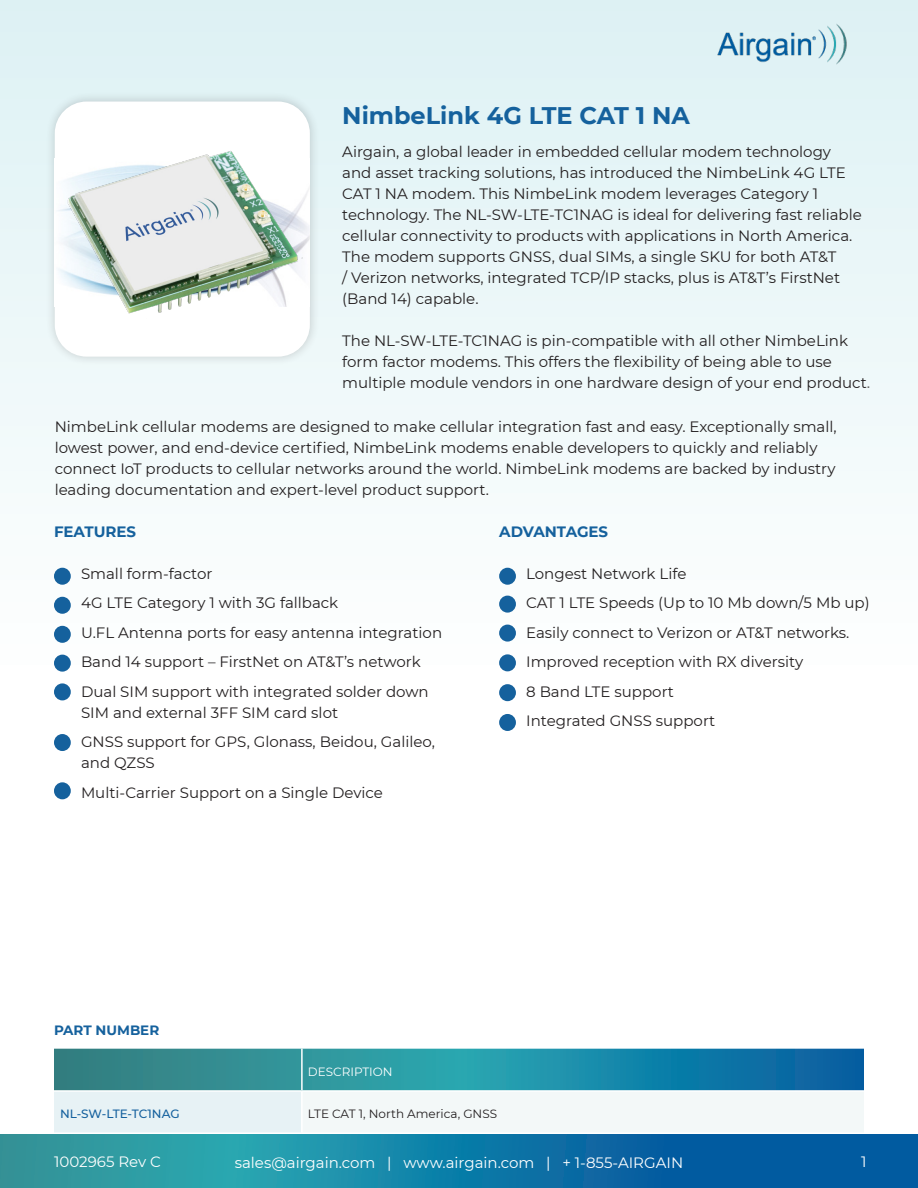
<style>
.page{position:relative;width:918px;height:1188px;background:#fff}
.page>*{position:absolute;margin:0;border:0;box-sizing:border-box;transform-origin:0 0}
.t1{font:700 24px "Montserrat";color:#15619d}
.NL_Paragraph{font:15px/21px "Montserrat";color:#231f20}
.t2{font:15px "Montserrat";color:#fff}
.t3{font:700 15px "Montserrat";color:#15619d}
.t4{font:700 13.5px "Montserrat";color:#15619d}
.t5{font:12px "Montserrat";color:#231f20}
.t6{font:500 12px "Montserrat";color:#15619e}
.t7{font:12px "Montserrat";color:#fff}
.s1{font-family:"Muli";color:#666}
</style>
<div class="page">
<div style="left:0;top:0;width:918px;height:678px;background:linear-gradient(to bottom,#ddf1f4,#fefffe)"></div>
<svg style="left:0;top:1134px;width:918px;height:54px;background:#157ca4"></svg>
<img style="left:686px;top:23px;width:192px;height:42px">
<div style="left:45px;top:92px;width:275px;height:275px;background:#231f20;opacity:.2"></div>
<div style="left:55px;top:102px;width:255px;height:255px;background:#fff;border-radius:32px"></div>
<img style="left:58px;top:189px;width:252px;height:88px">
<div style="left:499px;top:568px;width:17px;height:17px;background:#15619d;border-radius:50%"></div>
<div style="left:499px;top:625px;width:17px;height:17px;background:#15619d;border-radius:50%"></div>
<div style="left:499px;top:654px;width:17px;height:17px;background:#15619d;border-radius:50%"></div>
<div style="left:499px;top:684px;width:17px;height:17px;background:#15619d;border-radius:50%"></div>
<div style="left:499px;top:714px;width:17px;height:17px;background:#15619d;border-radius:50%"></div>
<div style="left:499px;top:596px;width:17px;height:17px;background:#15619d;border-radius:50%"></div>
<div style="left:54px;top:568px;width:17px;height:17px;background:#15619d;border-radius:50%"></div>
<div style="left:54px;top:683px;width:17px;height:17px;background:#15619d;border-radius:50%"></div>
<div style="left:54px;top:597px;width:17px;height:17px;background:#15619d;border-radius:50%"></div>
<div style="left:54px;top:626px;width:17px;height:17px;background:#15619d;border-radius:50%"></div>
<div style="left:54px;top:734px;width:17px;height:17px;background:#15619d;border-radius:50%"></div>
<div style="left:54px;top:655px;width:17px;height:17px;background:#15619d;border-radius:50%"></div>
<div style="left:54px;top:782px;width:17px;height:17px;background:#15619d;border-radius:50%"></div>
<svg style="left:54px;top:1049px;width:810px;height:41px;background:#22899f"></svg>
<div style="left:54px;top:1091px;width:248px;height:42px;background:#e7f2f5"></div>
<div style="left:302px;top:1091px;width:562px;height:42px;background:#f3f8f8"></div>
<hr style="left:301px;top:1049px;width:2px;height:41px;background:#fff">
<hr style="left:54px;top:1090px;width:248px;height:2px;background:#fff">
<hr style="left:302px;top:1090px;width:562px;height:2px;background:#fff">
<hr style="left:301px;top:1092px;width:2px;height:40px;background:#fff">
<hr style="left:54px;top:1132px;width:248px;height:2px;background:#fff">
<hr style="left:302px;top:1132px;width:562px;height:2px;background:#fff">
<img style="left:62px;top:151px;width:241px;height:163px">
<p class="t1" style="left:342px;top:98px;width:349px">NimbeLink 4G LTE CAT 1 NA</p>
<p class="NL_Paragraph" style="left:342px;top:141px;width:521px">Airgain, a global leader in embedded cellular modem technology and asset tracking solutions, has introduced the NimbeLink 4G LTE CAT 1 NA modem. This NimbeLink modem leverages Category 1 technology. The NL-SW-LTE-TC1NAG is ideal for delivering fast reliable cellular connectivity to products with applications in North America.<br>The modem supports GNSS, dual SIMs, a single SKU for both AT&amp;T<br>/ Verizon networks, integrated TCP/IP stacks, plus is AT&amp;T’s FirstNet (Band 14) capable.</p>
<p class="NL_Paragraph" style="left:342px;top:330px;width:530px">The NL-SW-LTE-TC1NAG is pin-compatible with all other NimbeLink form factor modems. This offers the flexibility of being able to use multiple module vendors in one hardware design of your end product<span class="s1">.</span></p>
<p class="NL_Paragraph" style="left:55px;top:416px;width:783px">NimbeLink cellular modems are designed to make cellular integration fast and easy. Exceptionally small, lowest power, and end-device certified, NimbeLink modems enable developers to quickly and reliably connect IoT products to cellular networks around the world. NimbeLink modems are backed by industry leading documentation and expert-level product support.</p>
<p class="t3" style="left:499px;top:521px;width:111px">ADVANTAGES</p>
<p class="NL_Paragraph" style="left:499px;top:563px;width:189px">• Longest Network Life</p>
<p class="NL_Paragraph" style="left:499px;top:592px;width:372px">• CAT 1 LTE Speeds (Up to 10 Mb down/5 Mb up)</p>
<p class="NL_Paragraph" style="left:499px;top:622px;width:352px">• Easily connect to Verizon or AT&amp;T networks.</p>
<p class="NL_Paragraph" style="left:499px;top:651px;width:305px">• Improved reception with RX diversity</p>
<p class="NL_Paragraph" style="left:499px;top:681px;width:176px">• 8 Band LTE support</p>
<p class="NL_Paragraph" style="left:499px;top:710px;width:218px">• Integrated GNSS support</p>
<p class="t3" style="left:54px;top:521px;width:84px">FEATURES</p>
<p class="NL_Paragraph" style="left:54px;top:563px;width:160px">• Small form-factor</p>
<p class="NL_Paragraph" style="left:54px;top:592px;width:286px">• 4G LTE Category 1 with 3G fallback</p>
<p class="NL_Paragraph" style="left:54px;top:622px;width:390px">• U.FL Antenna ports for easy antenna integration</p>
<p class="NL_Paragraph" style="left:54px;top:651px;width:368px">• Band 14 support – FirstNet on AT&amp;T’s network</p>
<p class="NL_Paragraph" style="left:81px;top:681px;width:349px;text-indent:-27px">• Dual SIM support with integrated solder down<br>SIM and external 3FF SIM card slot</p>
<p class="NL_Paragraph" style="left:81px;top:731px;width:355px;text-indent:-27px">• GNSS support for GPS, Glonass, Beidou, Galileo, and QZSS</p>
<p class="NL_Paragraph" style="left:54px;top:782px;width:330px">• Multi-Carrier Support on a Single Device</p>
<p class="t4" style="left:54px;top:1020px;width:107px">PART NUMBER</p>
<p class="t7" style="left:308px;top:1063px;width:86px">DESCRIPTION</p>
<p class="t6" style="left:60px;top:1105px;width:121px">NL-SW-LTE-TC1NAG</p>
<p class="t5" style="left:308px;top:1105px;width:191px">LTE CAT 1, North America, GNSS</p>
<p class="t2" style="left:54px;top:1152px;width:109px">1002965 Rev C</p>
<p class="t2" style="left:235px;top:1152px;width:450px">sales@airgain.com | www.airgain.com | + 1-855-AIRGAIN</p>
<p class="t2" style="left:861px;top:1152px;width:7px">1</p>
</div>
